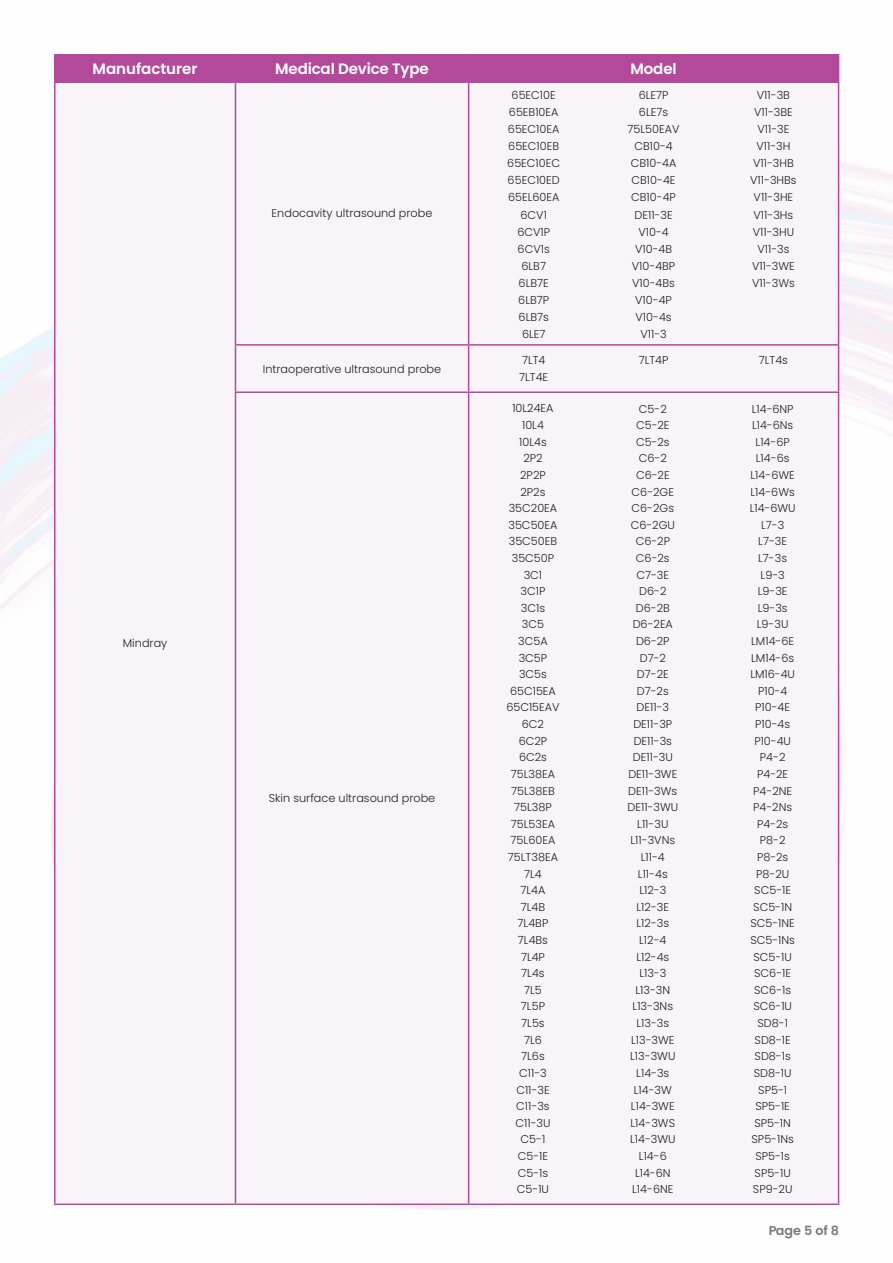
<style>
.page{position:relative;width:893px;height:1263px;background:#fff}
.page>*{position:absolute;margin:0;border:0;box-sizing:border-box;transform-origin:0 0}
.t1{font:600 15px "Poppins";letter-spacing:-.01em;color:#fff}
.t2{font:600 12.75px "Poppins";color:#231f20}
.t3{font:300 11.25px/16.6px "Poppins";color:#231f20;text-align:center}
</style>
<div class="page">
<img style="left:0;top:54px;width:893px;height:1156px">
<div style="left:56px;top:83px;width:782px;height:1120px;background:#f9f4f8"></div>
<hr style="left:54px;top:56px;width:2px;height:25px;background:#b3499b">
<hr style="left:54px;top:54px;width:181px;height:2px;background:#b3499b">
<hr style="left:54px;top:81px;width:181px;height:2px;background:#b3499b">
<hr style="left:235px;top:54px;width:234px;height:2px;background:#b3499b">
<hr style="left:235px;top:81px;width:234px;height:2px;background:#b3499b">
<hr style="left:469px;top:54px;width:370px;height:2px;background:#b3499b">
<div style="left:56px;top:55px;width:783px;height:26px;background:#b3499b"></div>
<hr style="left:469px;top:81px;width:370px;height:2px;background:#b3499b">
<hr style="left:54px;top:83px;width:2px;height:262px;background:#b3499b">
<hr style="left:54px;top:345px;width:2px;height:47px;background:#b3499b">
<hr style="left:54px;top:392px;width:2px;height:811px;background:#b3499b">
<hr style="left:235px;top:83px;width:1px;height:261px;background:#b3499b">
<hr style="left:468px;top:83px;width:1px;height:261px;background:#b3499b">
<hr style="left:838px;top:83px;width:1px;height:261px;background:#b3499b">
<hr style="left:235px;top:346px;width:1px;height:45px;background:#b3499b">
<hr style="left:235px;top:344px;width:234px;height:2px;background:#b3499b">
<hr style="left:468px;top:346px;width:1px;height:45px;background:#b3499b">
<hr style="left:469px;top:344px;width:370px;height:2px;background:#b3499b">
<hr style="left:838px;top:346px;width:1px;height:45px;background:#b3499b">
<hr style="left:235px;top:393px;width:1px;height:810px;background:#b3499b">
<hr style="left:235px;top:391px;width:234px;height:2px;background:#b3499b">
<hr style="left:468px;top:393px;width:1px;height:810px;background:#b3499b">
<hr style="left:469px;top:391px;width:370px;height:2px;background:#b3499b">
<hr style="left:838px;top:393px;width:1px;height:810px;background:#b3499b">
<hr style="left:54px;top:1203px;width:181px;height:2px;background:#b3499b">
<hr style="left:235px;top:1203px;width:234px;height:2px;background:#b3499b">
<hr style="left:469px;top:1203px;width:370px;height:2px;background:#b3499b">
<h1 class="t1" style="left:93px;top:62px;width:106px">Manufacturer</h1>
<h1 class="t1" style="left:275px;top:62px;width:155px">Medical Device Type</h1>
<h1 class="t1" style="left:631px;top:62px;width:48px">Model</h1>
<p class="t3" style="left:272px;top:205px;width:162px">Endocavity ultrasound probe</p>
<p class="t3" style="left:507px;top:86px;width:54px;line-height:17.1px">65EC10E<br>65EB10EA<br>65EC10EA<br>65EC10EB<br>65EC10EC<br>65EC10ED<br>65EL60EA<br>6CV1<br>6CV1P<br>6CV1s<br>6LB7<br>6LB7E<br>6LB7P<br>6LB7s<br>6LE7</p>
<p class="t3" style="left:628px;top:86px;width:53px;line-height:17.1px">6LE7P<br>6LE7s<br>75L50EAV<br>CB10-4<br>CB10-4A<br>CB10-4E<br>CB10-4P<br>DE11-3E<br>V10-4<br>V10-4B<br>V10-4BP<br>V10-4Bs<br>V10-4P<br>V10-4s<br>V11-3</p>
<p class="t3" style="left:750px;top:86px;width:48px;line-height:17.1px">V11-3B<br>V11-3BE<br>V11-3E<br>V11-3H<br>V11-3HB<br>V11-3HBs<br>V11-3HE<br>V11-3Hs<br>V11-3HU<br>V11-3s<br>V11-3WE<br>V11-3Ws</p>
<p class="t3" style="left:123px;top:635px;width:46px">Mindray</p>
<p class="t3" style="left:263px;top:360px;width:180px">Intraoperative ultrasound probe</p>
<p class="t3" style="left:519px;top:352px;width:31px;line-height:17.1px;text-align:left">7LT4<br>7LT4E</p>
<p class="t3" style="left:639px;top:352px;width:31px">7LT4P</p>
<p class="t3" style="left:759px;top:352px;width:31px">7LT4s</p>
<p class="t3" style="left:269px;top:790px;width:168px">Skin surface ultrasound probe</p>
<p class="t3" style="left:506px;top:400px;width:55px">10L24EA<br>10L4<br>10L4s<br>2P2<br>2P2P<br>2P2s<br>35C20EA<br>35C50EA<br>35C50EB<br>35C50P<br>3C1<br>3C1P<br>3C1s<br>3C5<br>3C5A<br>3C5P<br>3C5s<br>65C15EA<br>65C15EAV<br>6C2<br>6C2P<br>6C2s<br>75L38EA<br>75L38EB<br>75L38P<br>75L53EA<br>75L60EA<br>75LT38EA<br>7L4<br>7L4A<br>7L4B<br>7L4BP<br>7L4Bs<br>7L4P<br>7L4s<br>7L5<br>7L5P<br>7L5s<br>7L6<br>7L6s<br>C11-3<br>C11-3E<br>C11-3s<br>C11-3U<br>C5-1<br>C5-1E<br>C5-1s<br>C5-1U</p>
<p class="t3" style="left:627px;top:400px;width:52px">C5-2<br>C5-2E<br>C5-2s<br>C6-2<br>C6-2E<br>C6-2GE<br>C6-2Gs<br>C6-2GU<br>C6-2P<br>C6-2s<br>C7-3E<br>D6-2<br>D6-2B<br>D6-2EA<br>D6-2P<br>D7-2<br>D7-2E<br>D7-2s<br>DE11-3<br>DE11-3P<br>DE11-3s<br>DE11-3U<br>DE11-3WE<br>DE11-3Ws<br>DE11-3WU<br>L11-3U<br>L11-3VNs<br>L11-4<br>L11-4s<br>L12-3<br>L12-3E<br>L12-3s<br>L12-4<br>L12-4s<br>L13-3<br>L13-3N<br>L13-3Ns<br>L13-3s<br>L13-3WE<br>L13-3WU<br>L14-3s<br>L14-3W<br>L14-3WE<br>L14-3WS<br>L14-3WU<br>L14-6<br>L14-6N<br>L14-6NE</p>
<p class="t3" style="left:750px;top:400px;width:48px">L14-6NP<br>L14-6Ns<br>L14-6P<br>L14-6s<br>L14-6WE<br>L14-6Ws<br>L14-6WU<br>L7-3<br>L7-3E<br>L7-3s<br>L9-3<br>L9-3E<br>L9-3s<br>L9-3U<br>LM14-6E<br>LM14-6s<br>LM16-4U<br>P10-4<br>P10-4E<br>P10-4s<br>P10-4U<br>P4-2<br>P4-2E<br>P4-2NE<br>P4-2Ns<br>P4-2s<br>P8-2<br>P8-2s<br>P8-2U<br>SC5-1E<br>SC5-1N<br>SC5-1NE<br>SC5-1Ns<br>SC5-1U<br>SC6-1E<br>SC6-1s<br>SC6-1U<br>SD8-1<br>SD8-1E<br>SD8-1s<br>SD8-1U<br>SP5-1<br>SP5-1E<br>SP5-1N<br>SP5-1Ns<br>SP5-1s<br>SP5-1U<br>SP9-2U</p>
<p class="t2" style="left:768px;top:1225px;width:72px">Page 5 of 8</p>
</div>
